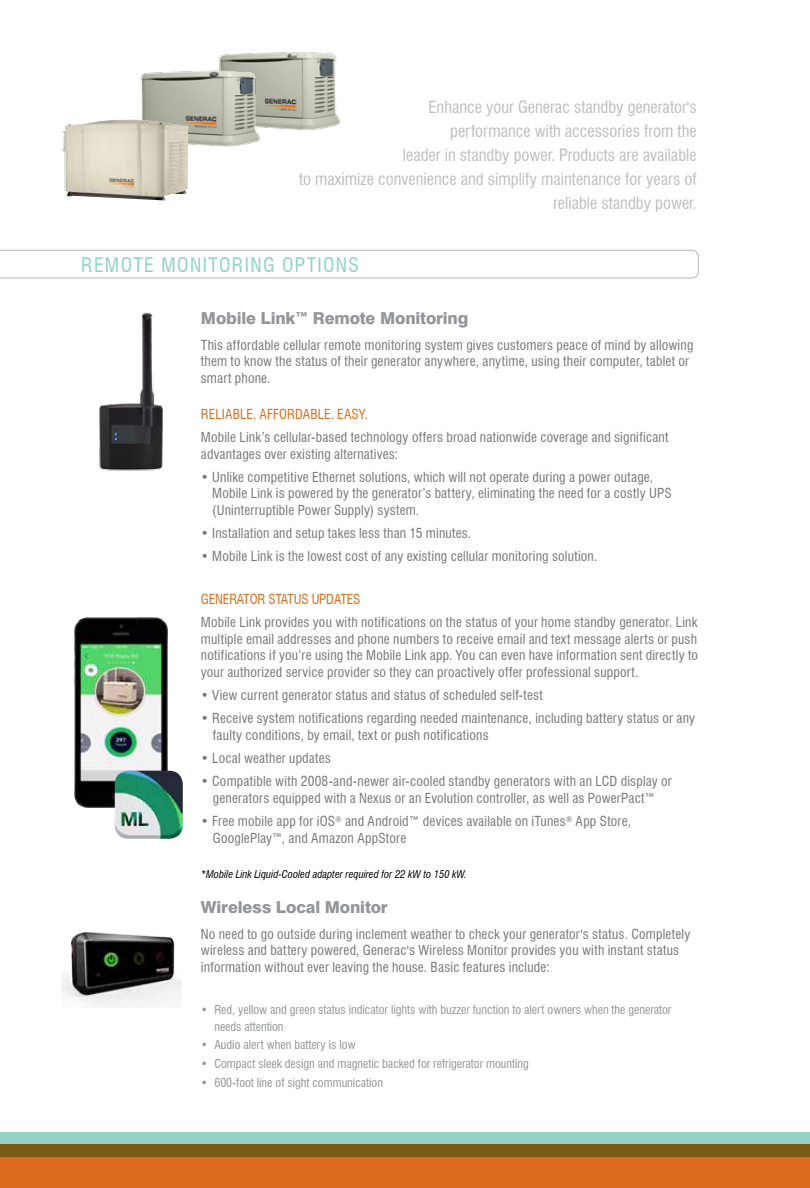
<style>
.page{position:relative;width:810px;height:1188px;background:#fff}
.page>*{position:absolute;margin:0;border:0;box-sizing:border-box;transform-origin:0 0}
.t1{font:condensed 19.5px "Swiss 721 BT";letter-spacing:.07em;color:#90d2c5}
.t2{font:condensed 16.5px/24px "Swiss 721 BT";color:#bcbec0;text-align:right}
.t3{font:800 16.5px "Swiss 721 BT";letter-spacing:-.01em;color:#939598}
.t4{font:condensed 13.5px/16.5px "Swiss 721 BT";letter-spacing:.015em;color:#757779}
.t5{font:condensed 13.5px "Swiss 721 BT";letter-spacing:.005em;color:#db6c1d}
.t6{font:condensed 12px/16.5px "Swiss 721 BT";color:#939598}
.t7{font:italic condensed 10.5px "Swiss 721 BT";color:#000}
</style>
<div class="page">
<img style="left:218px;top:52px;width:122px;height:78px">
<img style="left:140px;top:68px;width:123px;height:79px">
<svg style="left:0;top:250px;width:699px;height:28px"></svg>
<img style="left:98px;top:312px;width:65px;height:159px">
<img style="left:61px;top:931px;width:120px;height:74px">
<div style="left:0;top:1145px;width:810px;height:43px;background:#db6c1d"></div>
<svg style="left:0;top:1133px;width:810px;height:24px;background:#848f66"></svg>
<img style="left:62px;top:119px;width:127px;height:82px">
<img style="left:74px;top:617px;width:94px;height:191px">
<img style="left:115px;top:771px;width:68px;height:68px">
<p class="t2" style="left:299px;top:95px;width:399px">Enhance your Generac standby generator's<br>performance with accessories from the<br>leader in standby power. Products are available<br>to maximize convenience and simplify maintenance for years of reliable standby power.</p>
<h1 class="t1" style="left:81px;top:253px;width:279px">Remote monitoring options</h1>
<p class="t3" style="left:201px;top:308px;width:269px">Mobile Link™ Remote Monitoring</p>
<p class="t4" style="left:201px;top:337px;width:494px">This affordable cellular remote monitoring system gives customers peace of mind by allowing them to know the status of their generator anywhere, anytime, using their computer, tablet or smart phone.</p>
<p class="t5" style="left:201px;top:406px;width:169px">Reliable. Affordable. Easy.</p>
<p class="t4" style="left:201px;top:429px;width:469px">Mobile Link’s cellular-based technology offers broad nationwide coverage and significant advantages over existing alternatives:</p>
<p class="t4" style="left:212px;top:469px;width:453px;text-indent:-11px">• Unlike competitive Ethernet solutions, which will not operate during a power outage,<br>Mobile Link is powered by the generator’s battery, eliminating the need for a costly UPS (Uninterruptible Power Supply) system.</p>
<p class="t4" style="left:201px;top:525px;width:272px">• Installation and setup takes less than 15 minutes.</p>
<p class="t4" style="left:201px;top:548px;width:398px">• Mobile Link is the lowest cost of any existing cellular monitoring solution.</p>
<p class="t5" style="left:201px;top:591px;width:16px">gENERATOR</p>
<p class="t5" style="left:268px;top:591px;width:59px">sTATUS UPDATES</p>
<p class="t4" style="left:201px;top:614px;width:499px;text-align:justify">Mobile Link provides you with notifications on the status of your home standby generator. Link multiple email addresses and phone numbers to receive email and text message alerts or push notifications if you’re using the Mobile Link app. You can even have information sent directly to your authorized service provider so they can proactively offer professional support.</p>
<p class="t4" style="left:201px;top:687px;width:343px">• View current generator status and status of scheduled self-test</p>
<p class="t4" style="left:213px;top:710px;width:484px;text-indent:-12px">• Receive system notifications regarding needed maintenance, including battery status or any faulty conditions, by email, text or push notifications</p>
<p class="t4" style="left:201px;top:750px;width:131px">• Local weather updates</p>
<p class="t4" style="left:201px;top:773px;width:403px">• Compatible with 2008-and-newer air-cooled standby generators with an LCD</p>
<p class="t4" style="left:213px;top:773px;width:461px;text-indent:408px">display or generators equipped with a Nexus or an Evolution controller, as well as PowerPact™</p>
<p class="t4" style="left:201px;top:813px;width:432px;line-height:17.2px">• Free mobile app for iOS <sup>®</sup> and Android™ devices available on iTunes<sup>®</sup> App Store,<br>GooglePlay™, and Amazon AppStore</p>
<p class="t7" style="left:201px;top:868px;width:267px">*Mobile Link Liquid-Cooled adapter required for 22 kW to 150 kW.</p>
<p class="t3" style="left:201px;top:897px;width:188px">Wireless Local Monitor</p>
<p class="t4" style="left:201px;top:926px;width:491px">No need to go outside during inclement weather to check your generator's status. Completely wireless and battery powered, Generac's Wireless Monitor provides you with instant status information without ever leaving the house. Basic features include:</p>
<p class="t6" style="left:214px;top:1002px;width:459px;text-indent:-14px">• Red, yellow and green status indicator lights with buzzer function to alert owners when the generator needs attention</p>
<p class="t6" style="left:201px;top:1037px;width:156px">• Audio alert when battery is low</p>
<p class="t6" style="left:201px;top:1055px;width:329px">• Compact sleek design and magnetic backed for refrigerator mounting</p>
<p class="t6" style="left:201px;top:1074px;width:184px">• 600-foot line of sight communication</p>
</div>
